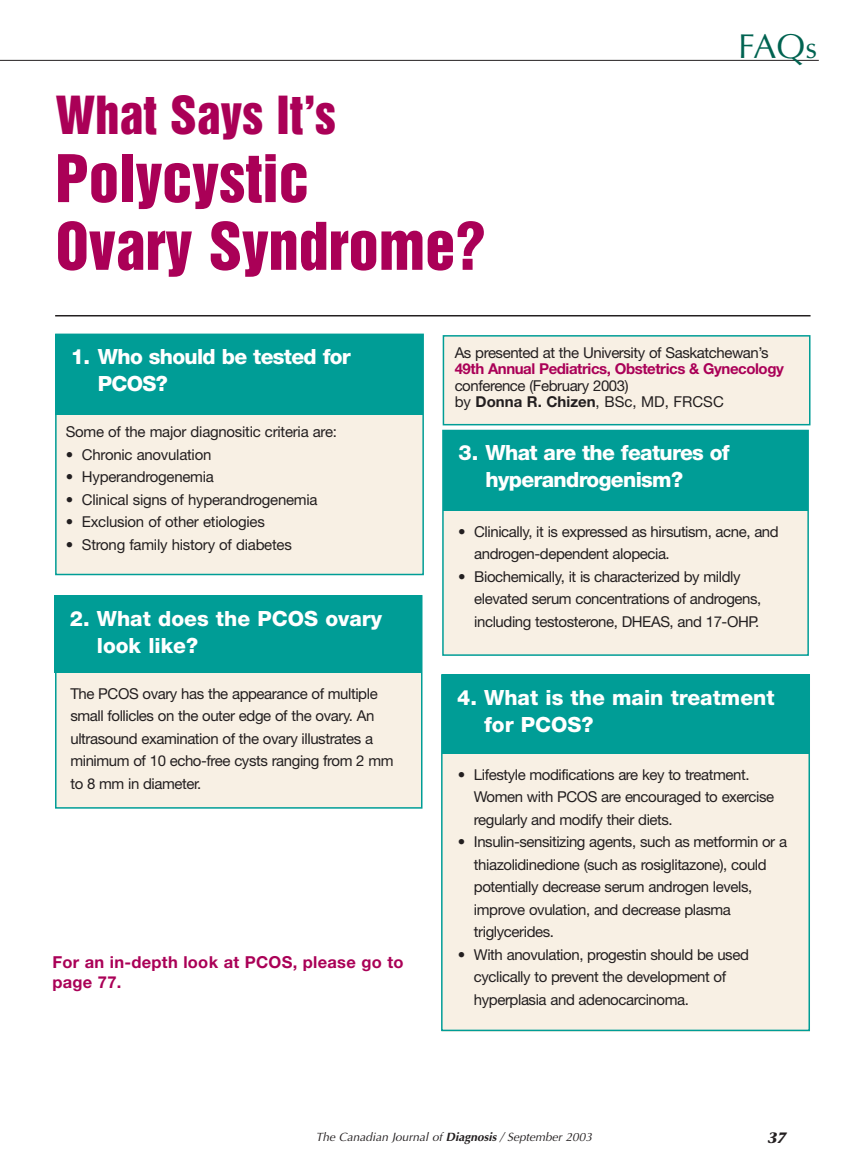
<style>
.page{position:relative;width:864px;height:1175px;background:#fff}
.page>*{position:absolute;margin:0;border:0;box-sizing:border-box;transform-origin:0 0}
.t1{font:60px/67.7px "Helvetica Inserat";color:#aa0057}
.t2{font:48px "Helvetica Inserat";color:#aa0057}
.t3{font:34.5px "Optima";color:#006351}
.t4{font:800 21px/27px "Helvetica Neue";letter-spacing:-.03em;color:#fff}
.t5{font:800 21px/27px "Helvetica Neue";color:#fff}
.t6{font:700 16.5px/19.8px "Helvetica Neue";letter-spacing:.015em;color:#aa0057}
.t7{font:15px/22.5px "Helvetica Neue";letter-spacing:-.03em;color:#231f20}
.t8{font:700 15px "Helvetica Neue";letter-spacing:-.03em;color:#aa0057}
.t9{font:italic 700 15px "Stone Serif";color:#231f20}
.t10{font:italic 12px "Optima";color:#231f20}
.s1{font-size:30px}
.s2{font-weight:700}
</style>
<div class="page">
<div style="left:443px;top:686px;width:367px;height:345px;background:#f8f0e4"></div>
<div style="left:441px;top:674px;width:369px;height:357px;border:2px solid #009d96"></div>
<div style="left:443px;top:431px;width:365px;height:223px;background:#f8f0e4"></div>
<div style="left:55px;top:607px;width:367px;height:201px;background:#f8f0e4"></div>
<div style="left:55px;top:595px;width:368px;height:213px;border:2px solid #009d96"></div>
<div style="left:56px;top:344px;width:367px;height:230px;background:#f8f0e4"></div>
<div style="left:55px;top:333px;width:369px;height:242px;border:2px solid #009d96"></div>
<div style="left:443px;top:336px;width:367px;height:88px;background:#f8f0e4"></div>
<div style="left:443px;top:335px;width:368px;height:90px;border:2px solid #009d96"></div>
<div style="left:444px;top:430px;width:364px;height:81px;background:#009d96"></div>
<div style="left:55px;top:595px;width:367px;height:78px;background:#009d96"></div>
<div style="left:56px;top:334px;width:367px;height:81px;background:#009d96"></div>
<div style="left:442px;top:674px;width:368px;height:80px;background:#009d96"></div>
<div style="left:442px;top:430px;width:367px;height:226px;border:2px solid #009d96"></div>
<hr style="left:55px;top:315px;width:756px;height:1px;background:#231f20">
<hr style="left:0;top:60px;width:819px;height:1px;background:#231f20">
<h2 class="t2" style="left:56px;top:96px;width:282px">What Says It’s</h2>
<h1 class="t1" style="left:56px;top:148px;width:431px">Polycystic<br>Ovary Syndrome?</h1>
<h3 class="t3" style="left:738px;top:32px;width:80px">FAQ<span class="s1">s</span></h3>
<h3 class="t4" style="left:98px;top:345px;width:255px;text-indent:-27px">1. Who should be tested for<br>PCOS?</h3>
<p class="t7" style="left:66px;top:422px;width:273px">Some of the major diagnositic criteria are:</p>
<p class="t7" style="left:66px;top:445px;width:147px">• Chronic anovulation</p>
<p class="t7" style="left:66px;top:467px;width:150px">• Hyperandrogenemia</p>
<p class="t7" style="left:66px;top:490px;width:253px">• Clinical signs of hyperandrogenemia</p>
<p class="t7" style="left:66px;top:512px;width:201px">• Exclusion of other etiologies</p>
<p class="t7" style="left:66px;top:535px;width:228px">• Strong family history of diabetes</p>
<h3 class="t5" style="left:97px;top:606px;width:287px;text-indent:-27px">2. What does the PCOS ovary look like?</h3>
<p class="t7" style="left:70px;top:683px;width:325px">The PCOS ovary has the appearance of multiple small follicles on the outer edge of the ovary. An ultrasound examination of the ovary illustrates a minimum of 10 echo-free cysts ranging from 2 mm to 8 mm in diameter.</p>
<p class="t6" style="left:52px;top:954px;width:353px">For an in-depth look at PCOS, please go to page 77.</p>
<p class="t7" style="left:455px;top:343px;width:315px">As presented at the University of Saskatchewan’s</p>
<p class="t8" style="left:455px;top:363px;width:331px">49th Annual Pediatrics, Obstetrics &amp; Gynecology</p>
<p class="t7" style="left:455px;top:379px;width:271px;line-height:16.5px">conference (February 2003)<br>by <span class="s2">Donna R. Chizen</span>, BSc, MD, FRCSC</p>
<h3 class="t4" style="left:486px;top:441px;width:246px;text-indent:-27px">3. What are the features of hyperandrogenism?</h3>
<p class="t7" style="left:474px;top:521px;width:306px;text-indent:-16px">• Clinically, it is expressed as hirsutism, acne, and androgen-dependent alopecia.</p>
<p class="t7" style="left:474px;top:566px;width:289px;text-indent:-16px">• Biochemically, it is characterized by mildly elevated serum concentrations of androgens, including testosterone, DHEAS, and 17-OHP.</p>
<h3 class="t5" style="left:484px;top:685px;width:292px;text-indent:-27px">4. What is the main treatment for PCOS?</h3>
<p class="t7" style="left:474px;top:764px;width:302px;text-indent:-16px">• Lifestyle modifications are key to treatment.<br>Women with PCOS are encouraged to exercise regularly and modify their diets.</p>
<p class="t7" style="left:474px;top:832px;width:315px;text-indent:-16px">• Insulin-sensitizing agents, such as metformin or a thiazolidinedione (such as rosiglitazone), could potentially decrease serum androgen levels, improve ovulation, and decrease plasma triglycerides.</p>
<p class="t7" style="left:474px;top:944px;width:277px;text-indent:-16px">• With anovulation, progestin should be used cyclically to prevent the development of hyperplasia and adenocarcinoma.</p>
<p class="t10" style="left:316px;top:1132px;width:278px">The Canadian Journal of <span class="s2">Diagnosis</span> / September 2003</p>
<p class="t9" style="left:768px;top:1132px;width:20px">37</p>
</div>
